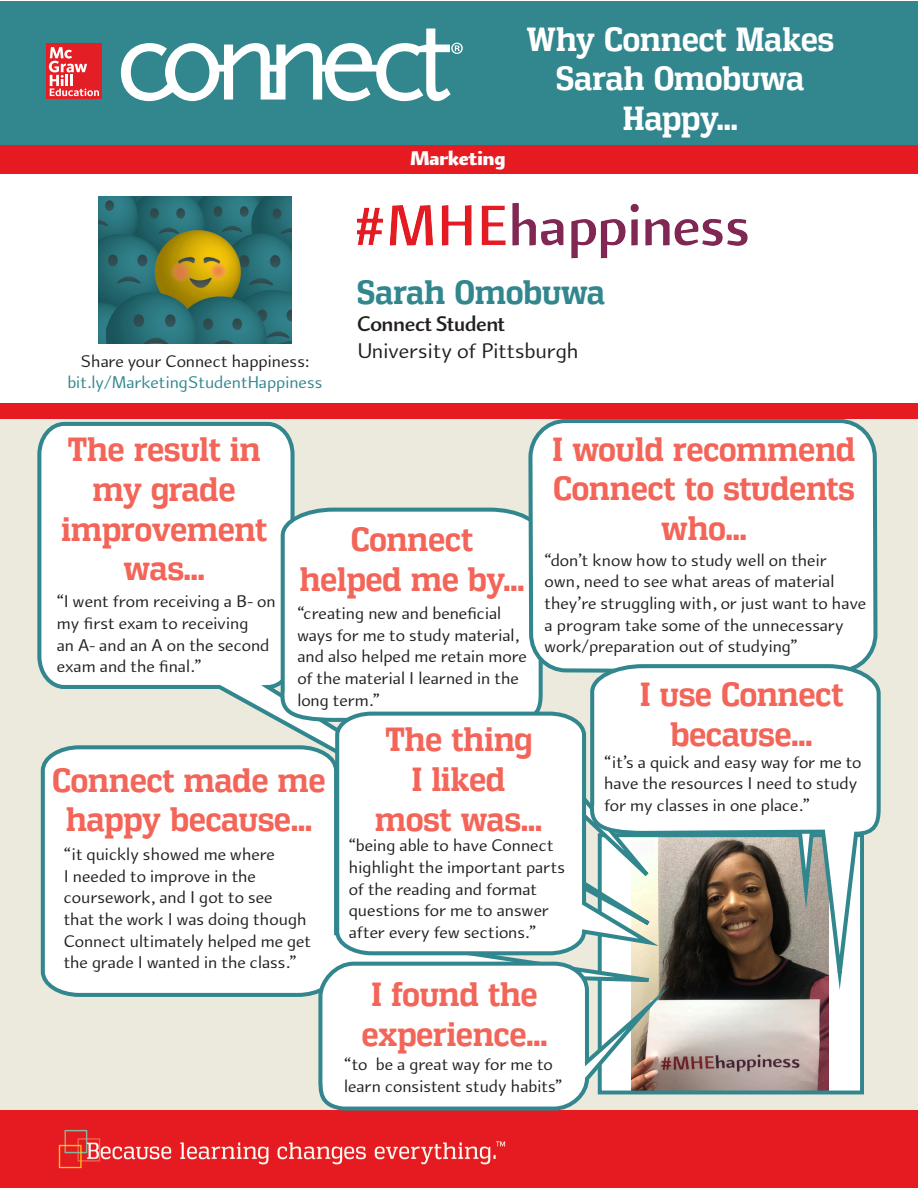
<style>
.page{position:relative;width:918px;height:1188px;background:#fff}
.page>*{position:absolute;margin:0;border:0;box-sizing:border-box;transform-origin:0 0}
.t1{font:700 33px/39.6px "Vectipede Rg";color:#f26558;text-align:center}
.t2{font:700 33px "Vectipede Rg";color:#fff}
.t3{font:700 33px "Vectipede Rg";color:#32868e}
.t4{font:22.5px "Arum Sans";color:#231f20}
.t5{font:700 22.5px "Arum Sans";letter-spacing:-.005em;color:#231f20}
.t6{font:900 21px "Arum Sans";color:#fff}
.t7{font:18px/21.6px "Arum Sans";color:#231f20}
.t8{font:18px "Arum Sans";color:#32868e}
</style>
<div class="page">
<div style="left:0;top:411px;width:918px;height:709px;background:#eceadc"></div>
<div style="left:0;top:1px;width:918px;height:149px;background:#32868e"></div>
<div style="left:0;top:145px;width:918px;height:28px;background:#e51b21"></div>
<div style="left:0;top:404px;width:918px;height:15px;background:#e51b21"></div>
<div style="left:0;top:1111px;width:918px;height:77px;background:#e51b21"></div>
<div style="left:599px;top:834px;width:264px;height:256px;background:#fff"></div>
<img style="left:691px;top:1007px;width:137px;height:82px">
<svg style="left:37px;top:421px;width:258px;height:301px;background:#f4f7f6"></svg>
<div style="left:47px;top:43px;width:55px;height:56px;background:#e41e25"></div>
<svg style="left:49px;top:47px;width:50px;height:49px"></svg>
<svg style="left:121px;top:29px;width:342px;height:72px"></svg>
<img style="left:357px;top:202px;width:391px;height:57px">
<img style="left:98px;top:196px;width:193px;height:148px">
<div style="left:279px;top:506px;width:247px;height:237px;background:#fff"></div>
<svg style="left:526px;top:419px;width:352px;height:291px;background:#f9fbfb"></svg>
<div style="left:40px;top:743px;width:487px;height:254px;background:#fff"></div>
<svg style="left:588px;top:662px;width:293px;height:345px;background:#bfc0bc"></svg>
<svg style="left:316px;top:960px;width:375px;height:153px;background:#e0e2e0"></svg>
<svg style="left:333px;top:710px;width:336px;height:247px;background:#edf3f3"></svg>
<p class="t6" style="left:410px;top:145px;width:97px">Marketing</p>
<p class="t2" style="left:527px;top:19px;width:309px">Why Connect Makes</p>
<p class="t2" style="left:556px;top:59px;width:250px">Sarah Omobuwa</p>
<p class="t2" style="left:623px;top:98px;width:117px">Happy...</p>
<p class="t7" style="left:81px;top:350px;width:230px">Share your Connect happiness:</p>
<p class="t8" style="left:67px;top:372px;width:256px">bit.ly/MarketingStudentHappiness</p>
<p class="t3" style="left:357px;top:273px;width:250px">Sarah Omobuwa</p>
<p class="t5" style="left:357px;top:311px;width:149px">Connect Student</p>
<p class="t4" style="left:357px;top:338px;width:223px">University of Pittsburgh</p>
<p class="t1" style="left:553px;top:429px;width:304px">I would recommend<br>Connect to students who...</p>
<p class="t7" style="left:545px;top:550px;width:323px">“don’t know how to study well on their own, need to see what areas of material they’re struggling with, or just want to have a program take some of the unnecessary work/preparation out of studying”</p>
<p class="t1" style="left:68px;top:430px;width:194px">The result in my grade</p>
<p class="t1" style="left:62px;top:509px;width:207px">improvement was...</p>
<p class="t7" style="left:57px;top:591px;width:220px">“I went from receiving a B- on my first exam to receiving<br>an A- and an A on the second exam and the final.”</p>
<p class="t1" style="left:300px;top:519px;width:226px">Connect helped me by...</p>
<p class="t7" style="left:297px;top:603px;width:231px">“creating new and beneficial ways for me to study material, and also helped me retain more of the material I learned in the long term.”</p>
<p class="t1" style="left:640px;top:675px;width:205px">I use Connect because...</p>
<p class="t7" style="left:604px;top:752px;width:259px">“it’s a quick and easy way for me to have the resources I need to study for my classes in one place.”</p>
<p class="t1" style="left:385px;top:720px;width:148px">The thing</p>
<p class="t1" style="left:412px;top:760px;width:95px">I liked</p>
<p class="t1" style="left:375px;top:799px;width:168px">most was...</p>
<p class="t7" style="left:349px;top:835px;width:217px">“being able to have Connect highlight the important parts of the reading and format questions for me to answer after every few sections.”</p>
<p class="t1" style="left:53px;top:760px;width:275px">Connect made me</p>
<p class="t1" style="left:66px;top:800px;width:247px">happy because...</p>
<p class="t7" style="left:64px;top:844px;width:249px">“it quickly showed me where<br>I needed to improve in the coursework, and I got to see<br>that the work I was doing though<br>Connect ultimately helped me get the grade I wanted in the class.”</p>
<p class="t1" style="left:362px;top:974px;width:187px;text-align:left">I found the experience...</p>
<p class="t7" style="left:344px;top:1054px;width:220px">“to be a great way for me to learn consistent study habits”</p>
</div>
